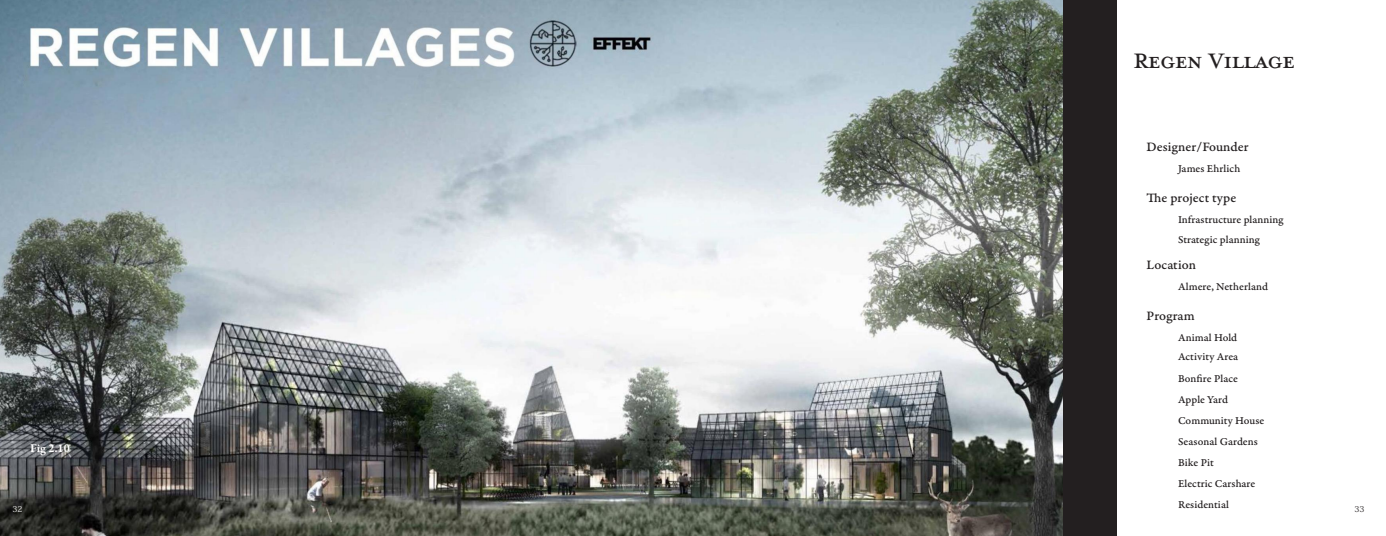
<style>
.page{position:relative;width:1386px;height:536px;background:#fff}
.page>*{position:absolute;margin:0;border:0;box-sizing:border-box;transform-origin:0 0}
.t1{font:33.25px "Mrs Eaves Petite Caps OT";letter-spacing:-.04em;color:#231f20}
.t2{font:13.65px "Garamond Premr Pro Med Capt";letter-spacing:.005em;color:#231f20}
.t3{font:700 12.25px "Garamond Premr Pro";color:#fff}
.t4{font:11.2px "Garamond Premr Pro Med Capt";color:#231f20}
.t5{font:8.05px "Koz Min Pr 6 N";color:#fff}
.t6{font:8.05px "Koz Min Pr 6 N";color:#231f20}
</style>
<div class="page">
<img style="left:0;top:0;width:1063px;height:536px">
<div style="left:1063px;top:0;width:54px;height:536px;background:#231f20"></div>
<p class="t1" style="left:1133px;top:40px;width:164px">Regen Village</p>
<p class="t2" style="left:1147px;top:139px;width:104px">Designer/Founder</p>
<p class="t4" style="left:1178px;top:161px;width:64px">James Ehrlich</p>
<p class="t2" style="left:1147px;top:190px;width:91px">The project type</p>
<p class="t4" style="left:1178px;top:212px;width:107px">Infrastructure planning</p>
<p class="t4" style="left:1178px;top:232px;width:83px">Strategic planning</p>
<p class="t2" style="left:1147px;top:256px;width:51px">Location</p>
<p class="t4" style="left:1178px;top:279px;width:91px">Almere, Netherland</p>
<p class="t2" style="left:1147px;top:308px;width:50px">Program</p>
<p class="t4" style="left:1178px;top:330px;width:61px">Animal Hold</p>
<p class="t4" style="left:1178px;top:350px;width:62px">Activity Area</p>
<p class="t4" style="left:1178px;top:371px;width:61px">Bonfire Place</p>
<p class="t4" style="left:1178px;top:392px;width:51px">Apple Yard</p>
<p class="t4" style="left:1178px;top:413px;width:88px">Community House</p>
<p class="t4" style="left:1178px;top:434px;width:81px">Seasonal Gardens</p>
<p class="t4" style="left:1178px;top:455px;width:37px">Bike Pit</p>
<p class="t4" style="left:1178px;top:476px;width:79px">Electric Carshare</p>
<p class="t4" style="left:1178px;top:497px;width:52px">Residential</p>
<p class="t3" style="left:30px;top:440px;width:41px">Fig 2.10</p>
<p class="t5" style="left:13px;top:504px;width:11px">32</p>
<p class="t6" style="left:1354px;top:504px;width:11px">33</p>
</div>
